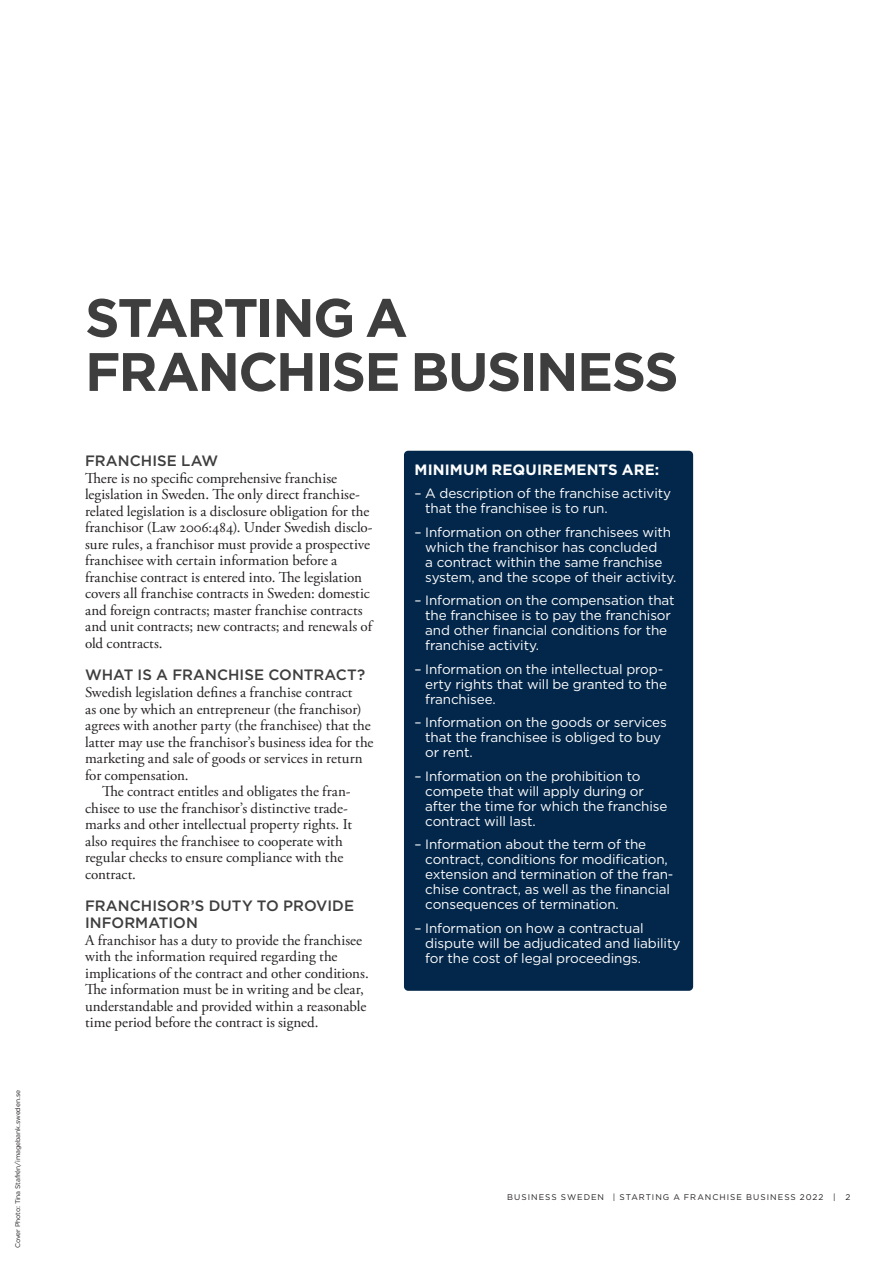
<style>
.page{position:relative;width:893px;height:1263px;background:#fff}
.page>*{position:absolute;margin:0;border:0;box-sizing:border-box;transform-origin:0 0}
.Rubrik_stor{font:700 54px/54px "Gotham";letter-spacing:-.035em;color:#3e3e3f}
.Bröd{font:15px/16.5px "Adobe Garamond Pro";color:#231f20}
.Bröd_indrag{font:15px/16.5px "Adobe Garamond Pro";letter-spacing:.005em;color:#231f20}
.Rubrik_mellan{font:500 15px/16.5px "Gotham";color:#3e3e3f}
.Rubrik_Faktaruta{font:700 15px "Gotham";letter-spacing:.01em;color:#fefefe}
.Bröd_Faktaruta{font:13.5px/15px "Gotham";letter-spacing:-.01em;color:#fefefe}
.t1{font:8.25px "Gotham";letter-spacing:.125em;color:#231f20}
.Fotobyline__cia{font:6.75px "Gotham";letter-spacing:-.02em;color:#231f20}
</style>
<div class="page">
<div style="left:404px;top:451px;width:289px;height:540px;background:#03274a;border-radius:4px"></div>
<p class="Fotobyline__cia" style="left:14px;top:1248px;width:159px;rotate:-90deg">Cover Photo: Tina Stafrén/imagebank.sweden.se</p>
<p class="Rubrik_stor" style="left:85px;top:290px;width:595px">STARTING A<br>FRANCHISE BUSINESS</p>
<p class="Rubrik_mellan" style="left:85px;top:452px;width:135px">FRANCHISE LAW</p>
<p class="Bröd" style="left:85px;top:470px;width:289px">There is no specific comprehensive franchise legislation in Sweden. The only direct franchise&shy;related legislation is a disclosure obligation for the franchisor (Law 2006:484). Under Swedish disclo&shy;sure rules, a franchisor must provide a prospective franchisee with certain information before a franchise contract is entered into. The legislation covers all franchise contracts in Sweden: domestic and foreign contracts; master franchise contracts and unit contracts; new contracts; and renewals of old contracts.</p>
<p class="Rubrik_mellan" style="left:85px;top:666px;width:282px">WHAT IS A FRANCHISE CONTRACT?</p>
<p class="Bröd" style="left:85px;top:685px;width:290px">Swedish legislation defines a franchise contract<br>as one by which an entrepreneur (the franchisor) agrees with another party (the franchisee) that the latter may use the franchisor’s business idea for the marketing and sale of goods or services in return for compensation.</p>
<p class="Bröd_indrag" style="left:85px;top:784px;width:268px;text-indent:17px">The contract entitles and obligates the fran&shy;chisee to use the franchisor’s distinctive trade&shy;marks and other intellectual property rights. It also requires the franchisee to cooperate with regular checks to ensure compliance with the contract.</p>
<p class="Rubrik_mellan" style="left:85px;top:897px;width:271px">FRANCHISOR’S DUTY TO PROVIDE<br>INFORMATION</p>
<p class="Bröd" style="left:85px;top:932px;width:285px">A franchisor has a duty to provide the franchisee with the information required regarding the implications of the contract and other conditions.<br>The information must be in writing and be clear, understandable and provided within a reasonable time period before the contract is signed.</p>
<p class="Rubrik_Faktaruta" style="left:415px;top:460px;width:246px">MINIMUM REQUIREMENTS ARE:</p>
<p class="Bröd_Faktaruta" style="left:425px;top:486px;width:247px;text-indent:-11px">– A description of the franchise activity that the franchisee is to run.</p>
<p class="Bröd_Faktaruta" style="left:425px;top:524px;width:253px;text-indent:-11px">– Information on other franchisees with which the franchisor has concluded<br>a contract within the same franchise system, and the scope of their activity.</p>
<p class="Bröd_Faktaruta" style="left:425px;top:593px;width:251px;text-indent:-11px">– Information on the compensation that the franchisee is to pay the franchisor and other financial conditions for the franchise activity.</p>
<p class="Bröd_Faktaruta" style="left:425px;top:661px;width:243px;text-indent:-11px">– Information on the intellectual prop&shy;erty rights that will be granted to the franchisee.</p>
<p class="Bröd_Faktaruta" style="left:425px;top:715px;width:243px;text-indent:-11px">– Information on the goods or services that the franchisee is obliged to buy or rent.</p>
<p class="Bröd_Faktaruta" style="left:425px;top:768px;width:244px;text-indent:-11px">– Information on the prohibition to compete that will apply during or after the time for which the franchise contract will last.</p>
<p class="Bröd_Faktaruta" style="left:425px;top:837px;width:250px;text-indent:-11px">– Information about the term of the contract, conditions for modification, extension and termination of the fran&shy;chise contract, as well as the financial consequences of termination.</p>
<p class="Bröd_Faktaruta" style="left:425px;top:920px;width:257px;text-indent:-11px">– Information on how a contractual dispute will be adjudicated and liability for the cost of legal proceedings.</p>
<p class="t1" style="left:507px;top:1192px;width:345px">BUSINESS SWEDEN | STARTING A FRANCHISE BUSINESS 2022 | 2</p>
</div>
